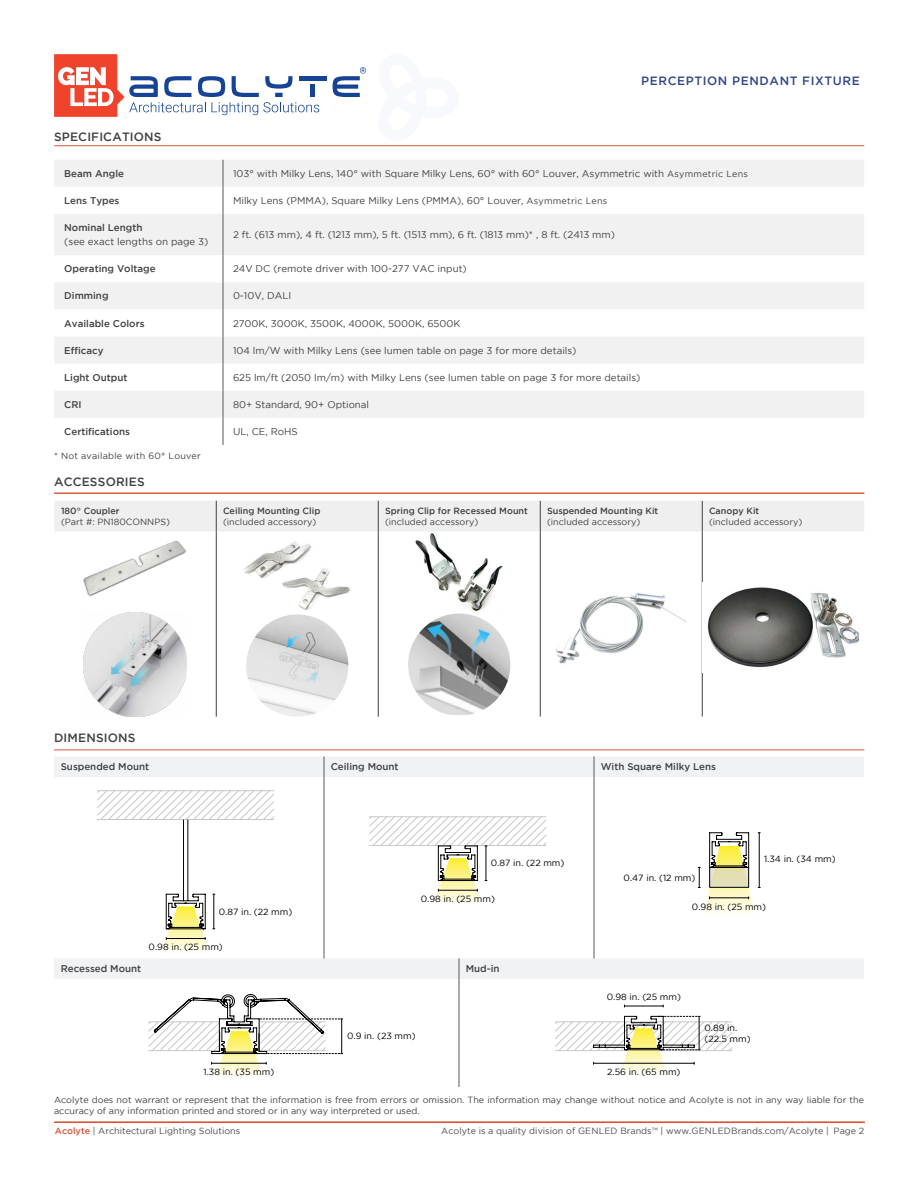
<style>
.page{position:relative;width:918px;height:1188px;background:#fff}
.page>*{position:absolute;margin:0;border:0;box-sizing:border-box;transform-origin:0 0}
.t1{font:500 12px "Gotham";letter-spacing:.015em;color:#414042}
.t2{font:500 12px "Gotham";letter-spacing:.05em;color:#2e4689}
.t3{font:9.75px "Gotham";color:#414042}
.t4{font:500 9.75px "Gotham";color:#414042}
.t5{font:9px/10.8px "Gotham";color:#414042}
.t6{font:9px/10.8px "Gotham";color:#000}
.t7{font:9px "Gotham";color:#4a4a4b}
.t8{font:500 9px "Gotham";color:#414042}
.t9{font:9px "Gotham";letter-spacing:.025em;color:#414042}
.s1{font-size:9px}
.s2{font-weight:500;color:#db5337}
.s3{color:#58595b}
</style>
<div class="page">
<hr style="left:54px;top:145px;width:810px;height:1px;background:#db5337">
<svg style="left:54px;top:54px;width:265px;height:63px"></svg>
<div style="left:310px;top:85px;width:5px;height:12px;background:#164395"></div>
<hr style="left:299px;top:76px;width:27px;height:4px;background:#164395">
<svg style="left:333px;top:67px;width:33px;height:30px"></svg>
<hr style="left:54px;top:1122px;width:811px;height:1px;background:#db5337">
<svg style="left:54px;top:160px;width:810px;height:258px;fill:#f1f1f2"></svg>
<svg style="left:223px;top:160px;width:1px;height:54px"></svg>
<hr style="left:223px;top:214px;width:1px;height:41px;background:#58595b">
<svg style="left:223px;top:255px;width:1px;height:190px"></svg>
<hr style="left:54px;top:493px;width:810px;height:1px;background:#db5336">
<div style="left:54px;top:501px;width:810px;height:31px;background:#efeff0"></div>
<hr style="left:216px;top:501px;width:1px;height:31px;background:#414042">
<hr style="left:216px;top:532px;width:1px;height:185px;background:#414042">
<hr style="left:378px;top:501px;width:1px;height:31px;background:#414042">
<hr style="left:378px;top:532px;width:1px;height:185px;background:#414042">
<hr style="left:540px;top:501px;width:1px;height:31px;background:#414042">
<hr style="left:702px;top:501px;width:1px;height:31px;background:#414042">
<hr style="left:540px;top:532px;width:1px;height:184px;background:#414042">
<hr style="left:702px;top:532px;width:1px;height:184px;background:#414042">
<img style="left:83px;top:541px;width:104px;height:56px">
<img style="left:83px;top:613px;width:104px;height:103px">
<img style="left:243px;top:541px;width:107px;height:70px">
<img style="left:246px;top:614px;width:102px;height:103px;border-radius:51px">
<img style="left:415px;top:533px;width:88px;height:78px">
<img style="left:408px;top:614px;width:102px;height:102px;border-radius:51px">
<img style="left:556px;top:593px;width:131px;height:71px">
<img style="left:707px;top:587px;width:152px;height:81px">
<hr style="left:324px;top:777px;width:1px;height:182px;background:#58595b">
<div style="left:54px;top:757px;width:810px;height:20px;background:#f1f2f3"></div>
<hr style="left:594px;top:777px;width:1px;height:182px;background:#58595b">
<hr style="left:459px;top:979px;width:1px;height:108px;background:#58595b">
<hr style="left:54px;top:750px;width:810px;height:1px;background:#db5336">
<svg style="left:148px;top:994px;width:195px;height:82px"></svg>
<svg style="left:555px;top:1016px;width:177px;height:57px"></svg>
<hr style="left:625px;top:1006px;width:38px;height:1px;background:#000">
<svg style="left:54px;top:790px;width:810px;height:189px"></svg>
<div style="left:709px;top:867px;width:40px;height:21px;border:1px solid #000"></div>
<p class="t1" style="left:54px;top:129px;width:109px">SPECIFICATIONS</p>
<p class="t2" style="left:641px;top:74px;width:220px">PERCEPTION PENDANT FIXTURE</p>
<p class="t4" style="left:64px;top:168px;width:61px">Beam Angle</p>
<p class="t3" style="left:233px;top:168px;width:517px">103° with Milky Lens, 140° with Square Milky Lens, 60° with 60° Louver, Asymmetric with <span class="s1">Asymmetric Lens</span></p>
<p class="t4" style="left:64px;top:195px;width:57px">Lens Types</p>
<p class="t3" style="left:233px;top:195px;width:376px">Milky Lens (PMMA), Square Milky Lens (PMMA), 60° Louver, <span class="s1">Asymmetric Lens</span></p>
<p class="t4" style="left:64px;top:222px;width:80px">Nominal Length</p>
<p class="t3" style="left:64px;top:236px;width:146px">(see exact lengths on page 3)</p>
<p class="t3" style="left:233px;top:229px;width:384px">2 ft. (613 mm), 4 ft. (1213 mm), 5 ft. (1513 mm), 6 ft. (1813 mm)* , 8 ft. (2413 mm)</p>
<p class="t4" style="left:64px;top:263px;width:93px">Operating Voltage</p>
<p class="t3" style="left:233px;top:264px;width:235px">24V DC (remote driver with 100-277 VAC input)</p>
<p class="t4" style="left:64px;top:290px;width:46px">Dimming</p>
<p class="t3" style="left:233px;top:291px;width:60px">0-10V, DALI</p>
<p class="t4" style="left:64px;top:318px;width:82px">Available Colors</p>
<p class="t3" style="left:233px;top:318px;width:229px">2700K, 3000K, 3500K, 4000K, 5000K, 6500K</p>
<p class="t4" style="left:64px;top:345px;width:41px">Efficacy</p>
<p class="t3" style="left:233px;top:345px;width:345px">104 lm/W with Milky Lens (see lumen table on page 3 for more details)</p>
<p class="t4" style="left:64px;top:372px;width:65px">Light Output</p>
<p class="t3" style="left:233px;top:372px;width:409px">625 lm/ft (2050 lm/m) with Milky Lens (see lumen table on page 3 for more details)</p>
<p class="t4" style="left:64px;top:399px;width:19px">CRI</p>
<p class="t3" style="left:233px;top:399px;width:138px">80+ Standard, 90+ Optional</p>
<p class="t4" style="left:64px;top:426px;width:67px">Certifications</p>
<p class="t3" style="left:233px;top:426px;width:66px">UL, CE, RoHS</p>
<p class="t9" style="left:54px;top:451px;width:148px">* Not available with 60° Louver</p>
<p class="t1" style="left:54px;top:475px;width:92px">ACCESSORIES</p>
<p class="t8" style="left:61px;top:506px;width:60px">180° Coupler</p>
<p class="t5" style="left:61px;top:516px;width:111px">(Part #: PN180CONNPS)</p>
<p class="t8" style="left:223px;top:506px;width:99px">Ceiling Mounting Clip</p>
<p class="t5" style="left:223px;top:516px;width:95px">(included accessory)</p>
<p class="t8" style="left:385px;top:506px;width:144px">Spring Clip for Recessed Mount</p>
<p class="t5" style="left:385px;top:516px;width:95px">(included accessory)</p>
<p class="t8" style="left:547px;top:506px;width:113px">Suspended Mounting Kit</p>
<p class="t5" style="left:547px;top:516px;width:95px">(included accessory)</p>
<p class="t8" style="left:709px;top:506px;width:52px">Canopy Kit</p>
<p class="t5" style="left:709px;top:516px;width:95px">(included accessory)</p>
<p class="t1" style="left:54px;top:731px;width:83px">DIMENSIONS</p>
<p class="t4" style="left:61px;top:761px;width:90px">Suspended Mount</p>
<p class="t4" style="left:331px;top:761px;width:69px">Ceiling Mount</p>
<p class="t4" style="left:601px;top:761px;width:117px">With Square Milky Lens</p>
<p class="t6" style="left:491px;top:858px;width:75px">0.87 in. (22 mm)</p>
<p class="t6" style="left:624px;top:872px;width:73px">0.47 in. (12 mm)</p>
<p class="t6" style="left:764px;top:854px;width:73px">1.34 in. (34 mm)</p>
<p class="t6" style="left:219px;top:906px;width:75px">0.87 in. (22 mm)</p>
<p class="t6" style="left:149px;top:941px;width:76px">0.98 in. (25 mm)</p>
<p class="t6" style="left:421px;top:893px;width:76px">0.98 in. (25 mm)</p>
<p class="t4" style="left:61px;top:963px;width:82px">Recessed Mount</p>
<p class="t4" style="left:466px;top:963px;width:35px">Mud-in</p>
<p class="t6" style="left:203px;top:1066px;width:72px">1.38 in. (35 mm)</p>
<p class="t6" style="left:347px;top:1031px;width:70px">0.9 in. (23 mm)</p>
<p class="t6" style="left:692px;top:901px;width:76px">0.98 in. (25 mm)</p>
<p class="t6" style="left:607px;top:992px;width:76px">0.98 in. (25 mm)</p>
<p class="t6" style="left:607px;top:1066px;width:75px">2.56 in. (65 mm)</p>
<p class="t6" style="left:704px;top:1022px;width:48px">0.89 in. (22.5 mm)</p>
<p class="t5" style="left:54px;top:1095px;width:812px">Acolyte does not warrant or represent that the information is free from errors or omission. The information may change without notice and Acolyte is not in any way liable for the accuracy of any information printed and stored or in any way interpreted or used.</p>
<p class="t7" style="left:55px;top:1126px;width:187px"><span class="s2">Acolyte</span> | Architectural Lighting Solutions</p>
<p class="t7" style="left:441px;top:1126px;width:425px">Acolyte is a quality division of GENLED Brands<span class="s3">™</span> | www.GENLEDBrands.com/Acolyte | Page 2</p>
</div>
